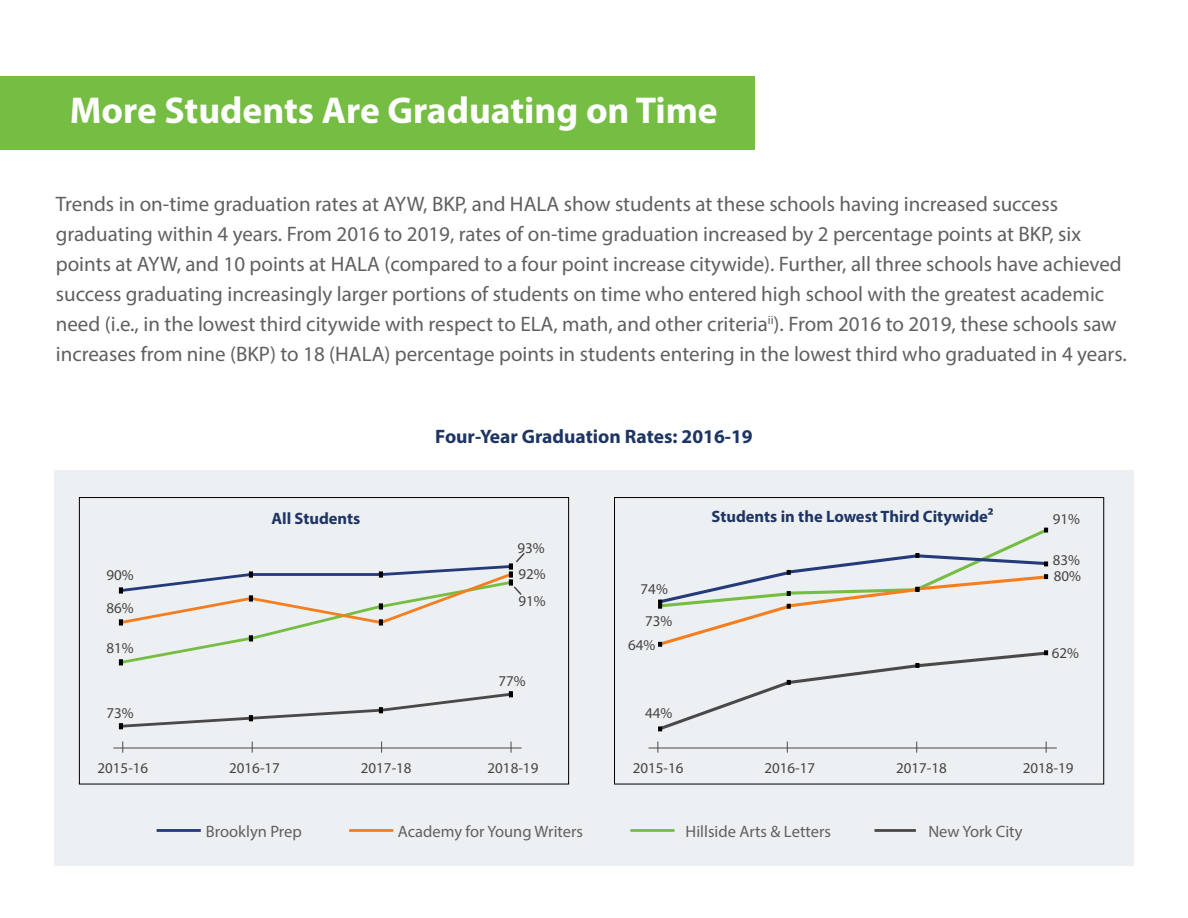
<style>
.page{position:relative;width:1188px;height:918px;background:#fff}
.page>*{position:absolute;margin:0;border:0;box-sizing:border-box;transform-origin:0 0}
.t1{font:700 37.5px "Myriad Pro";color:#fff}
.t2{font:21px/30px "Myriad Pro";color:#5f6060}
.t3{font:700 19.5px "Myriad Pro";color:#1e3564}
.t4{font:16.5px "Myriad Pro";color:#5f6060}
.t5{font:700 16.5px "Myriad Pro";color:#1e3564}
.t6{font:15px "Myriad Pro";color:#434545}
</style>
<div class="page">
<div style="left:0;top:76px;width:754px;height:73px;background:#75bd43"></div>
<div style="left:54px;top:470px;width:1080px;height:395px;background:#edf0f2"></div>
<svg style="left:658px;top:527px;width:391px;height:205px"></svg>
<svg style="left:118px;top:691px;width:395px;height:38px"></svg>
<hr style="left:158px;top:829px;width:41px;height:3px;background:#253a7b">
<hr style="left:351px;top:829px;width:41px;height:3px;background:#f57d20">
<hr style="left:632px;top:829px;width:41px;height:3px;background:#75bd43">
<hr style="left:874px;top:829px;width:42px;height:3px;background:#494949">
<div style="left:79px;top:497px;width:490px;height:287px;border:1px solid #000"></div>
<div style="left:614px;top:497px;width:490px;height:287px;border:1px solid #000"></div>
<svg style="left:118px;top:552px;width:407px;height:114px"></svg>
<hr style="left:113px;top:748px;width:409px;height:1px;background:#494949">
<hr style="left:649px;top:748px;width:408px;height:1px;background:#494949">
<h1 class="t1" style="left:70px;top:85px;width:649px">More Students Are Graduating on Time</h1>
<p class="t2" style="left:56px;top:189px;width:1073px">Trends in on-time graduation rates at AYW, BKP, and HALA show students at these schools having increased success graduating within 4 years. From 2016 to 2019, rates of on-time graduation increased by 2 percentage points at BKP, six points at AYW, and 10 points at HALA (compared to a four point increase citywide). Further, all three schools have achieved success graduating increasingly larger portions of students on time who entered high school with the greatest academic need (i.e., in the lowest third citywide with respect to ELA, math, and other criteria<sup>ii</sup>). From 2016 to 2019, these schools saw increases from nine (BKP) to 18 (HALA) percentage points in students entering in the lowest third who graduated in 4 years.</p>
<p class="t3" style="left:435px;top:424px;width:319px">Four-Year Graduation Rates: 2016-19</p>
<p class="t5" style="left:271px;top:507px;width:90px">All Students</p>
<p class="t5" style="left:712px;top:505px;width:284px">Students in the Lowest Third Citywide2</p>
<p class="t6" style="left:106px;top:565px;width:29px">90%</p>
<p class="t6" style="left:106px;top:598px;width:29px">86%</p>
<p class="t6" style="left:518px;top:538px;width:29px">93%</p>
<p class="t6" style="left:518px;top:565px;width:29px">92%</p>
<p class="t6" style="left:518px;top:592px;width:29px">91%</p>
<p class="t6" style="left:641px;top:580px;width:29px">74%</p>
<p class="t6" style="left:645px;top:611px;width:29px">73%</p>
<p class="t6" style="left:106px;top:639px;width:29px">81%</p>
<p class="t6" style="left:628px;top:636px;width:29px">64%</p>
<p class="t6" style="left:499px;top:672px;width:29px">77%</p>
<p class="t6" style="left:106px;top:703px;width:29px">73%</p>
<p class="t6" style="left:645px;top:703px;width:29px">44%</p>
<p class="t6" style="left:1053px;top:510px;width:29px">91%</p>
<p class="t6" style="left:1053px;top:551px;width:29px">83%</p>
<p class="t6" style="left:1054px;top:567px;width:29px">80%</p>
<p class="t6" style="left:1052px;top:644px;width:29px">62%</p>
<p class="t6" style="left:98px;top:758px;width:52px">2015-16</p>
<p class="t6" style="left:229px;top:758px;width:52px">2016-17</p>
<p class="t6" style="left:361px;top:758px;width:52px">2017-18</p>
<p class="t6" style="left:488px;top:758px;width:52px">2018-19</p>
<p class="t6" style="left:633px;top:758px;width:52px">2015-16</p>
<p class="t6" style="left:764px;top:758px;width:52px">2016-17</p>
<p class="t6" style="left:896px;top:758px;width:52px">2017-18</p>
<p class="t6" style="left:1023px;top:758px;width:52px">2018-19</p>
<p class="t4" style="left:206px;top:821px;width:98px">Brooklyn Prep</p>
<p class="t4" style="left:398px;top:821px;width:187px">Academy for Young Writers</p>
<p class="t4" style="left:686px;top:821px;width:147px">Hillside Arts &amp; Letters</p>
<p class="t4" style="left:928px;top:821px;width:96px">New York City</p>
</div>
